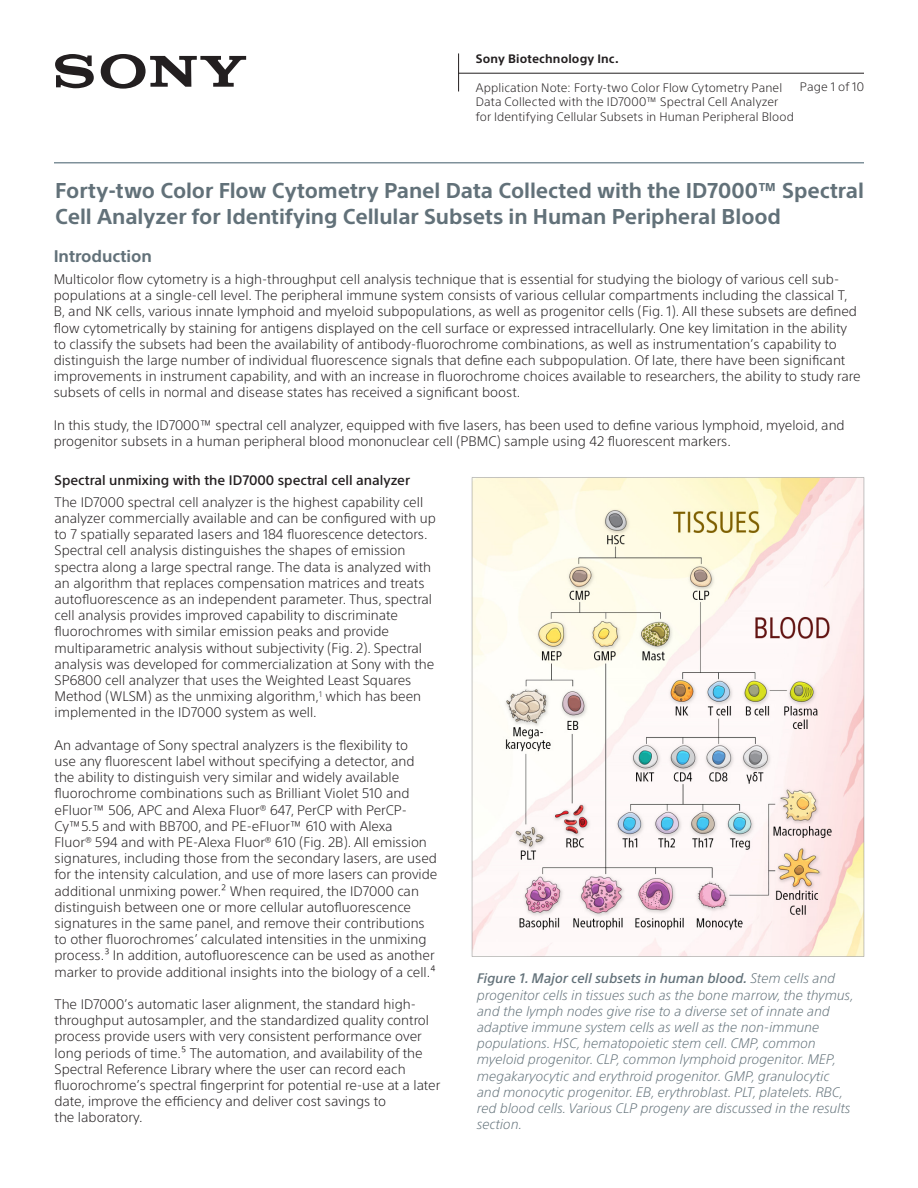
<style>
.page{position:relative;width:918px;height:1188px;background:#fff}
.page>*{position:absolute;margin:0;border:0;box-sizing:border-box;transform-origin:0 0}
.t1{font:700 21px/25.2px "SST";letter-spacing:-.005em;color:#627179}
.t2{font:700 16.5px "SST";color:#627179}
.t3{font:300 13.5px/16.2px "SST";color:#231f20}
.t4{font:italic 300 13.5px/16.2px "SST";color:#627179}
.t5{font:500 13.5px "SST";color:#231f20}
.t6{font:300 12px/14.4px "SST";letter-spacing:.01em;color:#231f20}
.t7{font:700 12px "SST";letter-spacing:.015em;color:#231f20}
.s1{font-weight:500}
</style>
<div class="page">
<hr style="left:458px;top:73px;width:406px;height:1px;background:#231f20">
<hr style="left:458px;top:53px;width:1px;height:38px;background:#231f20">
<svg style="left:55px;top:54px;width:39px;height:34px"></svg>
<svg style="left:101px;top:54px;width:145px;height:35px"></svg>
<hr style="left:54px;top:162px;width:810px;height:2px;background:#7f919a">
<img style="left:471px;top:477px;width:394px;height:480px">
<p class="t7" style="left:476px;top:52px;width:144px">Sony Biotechnology Inc.</p>
<p class="t6" style="left:476px;top:80px;width:319px">Application Note: Forty-two Color Flow Cytometry Panel<br>Data Collected with the ID7000™ Spectral Cell Analyzer for Identifying Cellular Subsets in Human Peripheral Blood</p>
<p class="t6" style="left:800px;top:79px;width:66px">Page 1 of 10</p>
<p class="t1" style="left:55px;top:178px;width:810px">Forty-two Color Flow Cytometry Panel Data Collected with the ID7000™ Spectral<br>Cell Analyzer for Identifying Cellular Subsets in Human Peripheral Blood</p>
<p class="t2" style="left:54px;top:246px;width:100px">Introduction</p>
<p class="t3" style="left:54px;top:271px;width:809px">Multicolor flow cytometry is a high-throughput cell analysis technique that is essential for studying the biology of various cell sub&shy;populations at a single-cell level. The peripheral immune system consists of various cellular compartments including the classical T, B, and NK cells, various innate lymphoid and myeloid subpopulations, as well as progenitor cells (Fig. 1). All these subsets are defined flow cytometrically by staining for antigens displayed on the cell surface or expressed intracellularly. One key limitation in the ability to classify the subsets had been the availability of antibody-fluorochrome combinations, as well as instrumentation’s capability to distinguish the large number of individual fluorescence signals that define each subpopulation. Of late, there have been significant improvements in instrument capability, and with an increase in fluorochrome choices available to researchers, the ability to study rare subsets of cells in normal and disease states has received a significant boost.</p>
<p class="t3" style="left:54px;top:417px;width:793px">In this study, the ID7000™ spectral cell analyzer, equipped with five lasers, has been used to define various lymphoid, myeloid, and progenitor subsets in a human peripheral blood mononuclear cell (PBMC) sample using 42 fluorescent markers.</p>
<p class="t5" style="left:55px;top:472px;width:357px">Spectral unmixing with the ID7000 spectral cell analyzer</p>
<p class="t3" style="left:55px;top:494px;width:383px">The ID7000 spectral cell analyzer is the highest capability cell analyzer commercially available and can be configured with up to 7 spatially separated lasers and 184 fluorescence detectors.<br>Spectral cell analysis distinguishes the shapes of emission spectra along a large spectral range. The data is analyzed with an algorithm that replaces compensation matrices and treats autofluorescence as an independent parameter. Thus, spectral cell analysis provides improved capability to discriminate fluorochromes with similar emission peaks and provide multiparametric analysis without subjectivity (Fig. 2). Spectral analysis was developed for commercialization at Sony with the SP6800 cell analyzer that uses the Weighted Least Squares Method (WLSM) as the unmixing algorithm,<sup>1</sup> which has been implemented in the ID7000 system as well.</p>
<p class="t3" style="left:55px;top:737px;width:384px">An advantage of Sony spectral analyzers is the flexibility to<br>use any fluorescent label without specifying a detector, and the ability to distinguish very similar and widely available fluorochrome combinations such as Brilliant Violet 510 and eFluor™ 506, APC and Alexa Fluor® 647, PerCP with PerCP-Cy™5.5 and with BB700, and PE-eFluor™ 610 with Alexa<br>Fluor® 594 and with PE-Alexa Fluor® 610 (Fig. 2B). All emission signatures, including those from the secondary lasers, are used for the intensity calculation, and use of more lasers can provide additional unmixing power.² When required, the ID7000 can distinguish between one or more cellular autofluorescence signatures in the same panel, and remove their contributions to other fluorochromes’ calculated intensities in the unmixing process.³ In addition, autofluorescence can be used as another marker to provide additional insights into the biology of a cell.⁴</p>
<p class="t3" style="left:55px;top:996px;width:387px">The ID7000’s automatic laser alignment, the standard high&shy;throughput autosampler, and the standardized quality control process provide users with very consistent performance over long periods of time.⁵ The automation, and availability of the Spectral Reference Library where the user can record each fluorochrome’s spectral fingerprint for potential re-use at a later date, improve the efficiency and deliver cost savings to<br>the laboratory.</p>
<p class="t4" style="left:477px;top:970px;width:378px"><span class="s1">Figure 1. Major cell subsets in human blood.</span> Stem cells and progenitor cells in tissues such as the bone marrow, the thymus, and the lymph nodes give rise to a diverse set of innate and adaptive immune system cells as well as the non-immune populations. HSC, hematopoietic stem cell. CMP, common myeloid progenitor. CLP, common lymphoid progenitor. MEP, megakaryocytic and erythroid progenitor. GMP, granulocytic and monocytic progenitor. EB, erythroblast. PLT, platelets. RBC, red blood cells. Various CLP progeny are discussed in the results section.</p>
</div>
